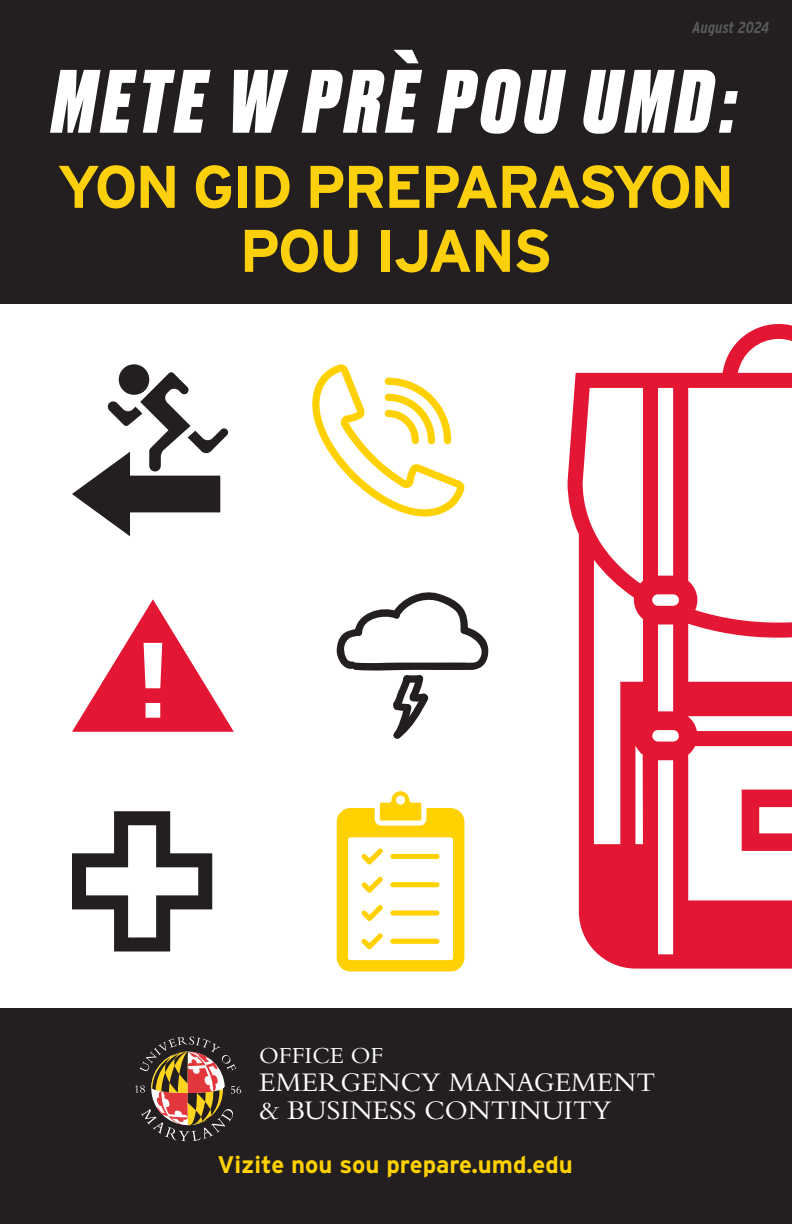
<style>
.page{position:relative;width:792px;height:1224px;background:#fff}
.page>*{position:absolute;margin:0;border:0;box-sizing:border-box;transform-origin:0 0}
.Cover_Head_44{font:italic 800 84.4px "Druk Trial";letter-spacing:.075em;color:#fff;scale:1.04 1}
.Cover_Head_44-2{font:900 84.4px "Interstate";color:#fff;scale:1.04 1}
.Cover_SubHead_30{font:700 60px/64px "Interstate";letter-spacing:-.04em;color:#fcd00c;text-align:center}
.t1{font:28px "Bembo Std";color:#fff}
.t2{font:700 24px "Interstate";color:#ffd100}
.t3{font:24px "Bembo Std";color:#fff}
.t4{font:italic 700 16px "Interstate Condensed";letter-spacing:-.005em;color:#57585a}
.s1{font-family:"Franklin Gothic LT Pro Dm Cm It";font-weight:400;font-style:normal}
</style>
<div class="page">
<div style="left:0;top:0;width:792px;height:304px;background:#231f20"></div>
<div style="left:0;top:1008px;width:792px;height:216px;background:#231f20"></div>
<svg style="left:567px;top:324px;width:225px;height:645px"></svg>
<svg style="left:72px;top:364px;width:156px;height:172px"></svg>
<svg style="left:72px;top:599px;width:162px;height:133px"></svg>
<svg style="left:336px;top:592px;width:153px;height:147px"></svg>
<svg style="left:72px;top:811px;width:140px;height:140px"></svg>
<svg style="left:337px;top:791px;width:127px;height:181px"></svg>
<svg style="left:312px;top:364px;width:153px;height:153px"></svg>
<svg style="left:135px;top:1036px;width:106px;height:105px"></svg>
<p class="Cover_Head_44-2" style="left:386px;top:36px;width:44px">`</p>
<p class="t4" style="left:693px;top:19px;width:78px">August 2024</p>
<p class="Cover_Head_44" style="left:52px;top:69px;width:661px">METE W PRE POU UMD<span class="s1">:</span></p>
<p class="Cover_SubHead_30" style="left:57px;top:154px;width:679px">YON GID PREPARASYON<br>POU IJANS</p>
<p class="t3" style="left:259px;top:1042px;width:126px">OFFICE OF</p>
<p class="t1" style="left:259px;top:1066px;width:398px">EMERGENCY MANAGEMENT</p>
<p class="t1" style="left:259px;top:1094px;width:354px">&amp; BUSINESS CONTINUITY</p>
<p class="t2" style="left:218px;top:1151px;width:357px">Vizite nou sou prepare.umd.edu</p>
</div>
